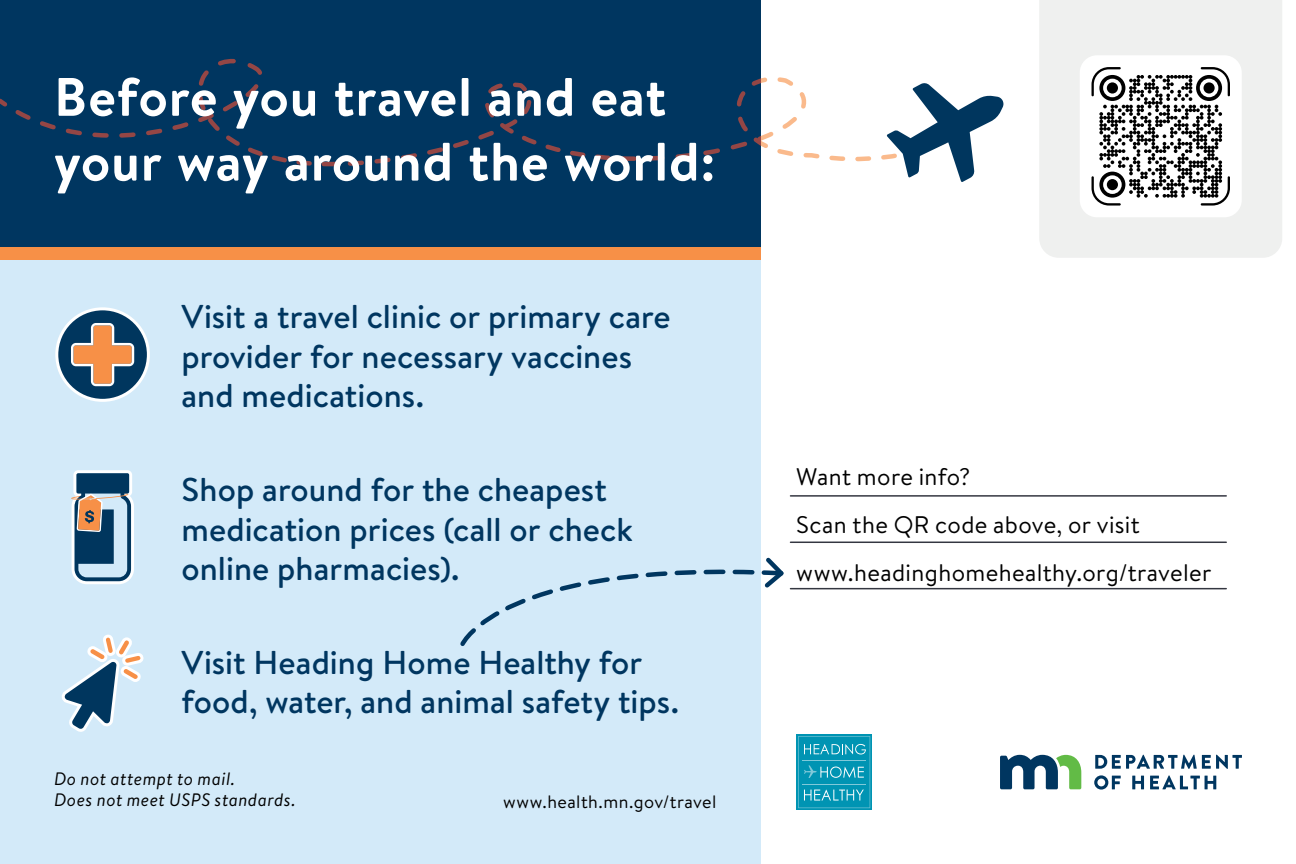
<style>
.page{position:relative;width:1296px;height:864px;background:#fff}
.page>*{position:absolute;margin:0;border:0;box-sizing:border-box;transform-origin:0 0}
.t1{font:700 54px/64.8px "Brandon Text";letter-spacing:.015em;color:#fff}
.t2{font:500 33px/39.6px "Brandon Text";color:#003660}
.Address_line{font:24px/48px "Brandon Text";letter-spacing:.015em;color:#000}
.t3{font:italic 18px/21px "Brandon Text";letter-spacing:.025em;color:#000}
.t4{font:18px "Brandon Text";letter-spacing:.025em;color:#000}
</style>
<div class="page">
<div style="left:0;top:127px;width:760px;height:737px;background:#d3eaf9"></div>
<div style="left:0;top:209px;width:760px;height:50px;background:#f79047"></div>
<div style="left:1039px;top:0;width:243px;height:258px;background:#eff0ef"></div>
<div style="left:0;top:0;width:760px;height:246px;background:#003660"></div>
<hr style="left:790px;top:495px;width:436px;height:2px;background:#343741">
<hr style="left:790px;top:542px;width:436px;height:1px;background:#343741">
<hr style="left:790px;top:588px;width:436px;height:1px;background:#343741">
<svg style="left:460px;top:554px;width:324px;height:94px"></svg>
<svg style="left:0;top:59px;width:761px;height:108px"></svg>
<svg style="left:645px;top:75px;width:359px;height:107px"></svg>
<div style="left:1080px;top:55px;width:162px;height:162px;background:#fff;border-radius:17px"></div>
<svg style="left:1092px;top:67px;width:138px;height:139px"></svg>
<svg style="left:61px;top:634px;width:83px;height:98px"></svg>
<svg style="left:57px;top:309px;width:91px;height:91px;fill:#00365e"></svg>
<div style="left:55px;top:307px;width:95px;height:95px;border:3px solid #fff;border-radius:50%"></div>
<svg style="left:71px;top:323px;width:63px;height:63px"></svg>
<svg style="left:71px;top:470px;width:63px;height:114px"></svg>
<svg style="left:1000px;top:755px;width:81px;height:34px"></svg>
<svg style="left:1095px;top:755px;width:147px;height:14px"></svg>
<svg style="left:1094px;top:775px;width:27px;height:15px"></svg>
<svg style="left:1132px;top:776px;width:12px;height:13px"></svg>
<svg style="left:1150px;top:775px;width:66px;height:14px"></svg>
<div style="left:796px;top:734px;width:76px;height:76px;background:linear-gradient(to right,#159db9,#179db9)"></div>
<svg style="left:798px;top:736px;width:72px;height:72px"></svg>
<h1 class="t1" style="left:54px;top:64px;width:663px">Before you travel and eat your way around the world:</h1>
<h2 class="t2" style="left:182px;top:296px;width:491px">Visit a travel clinic or primary care provider for necessary vaccines and medications.</h2>
<h2 class="t2" style="left:182px;top:469px;width:453px">Shop around for the cheapest medication prices (call or check online pharmacies).</h2>
<h2 class="t2" style="left:182px;top:642px;width:499px">Visit Heading Home Healthy for food, water, and animal safety tips.</h2>
<p class="t3" style="left:54px;top:767px;width:243px">Do not attempt to mail.<br>Does not meet USPS standards.</p>
<p class="t4" style="left:503px;top:789px;width:215px">www.health.mn.gov/travel</p>
<p class="Address_line" style="left:796px;top:452px;width:417px">Want more info?<br>Scan the QR code above, or visit www.headinghomehealthy.org/traveler</p>
</div>
